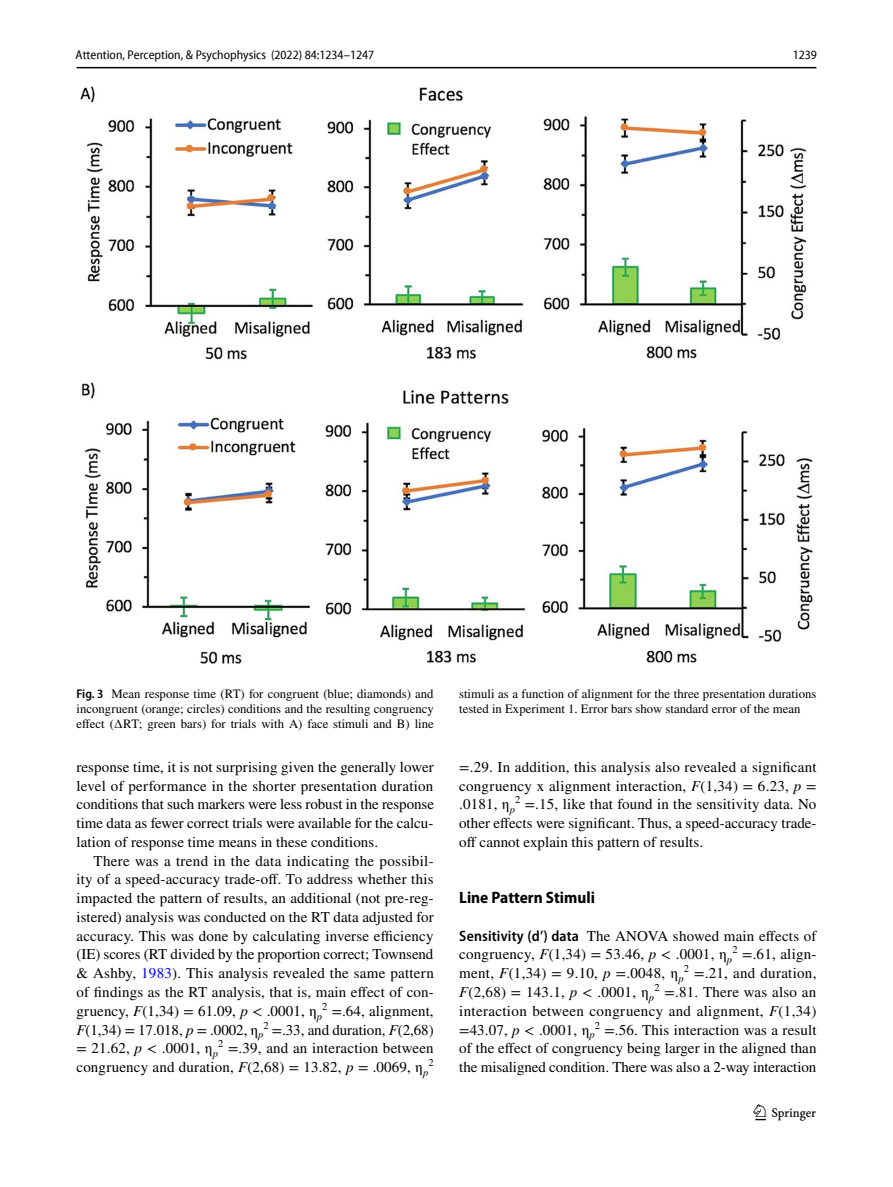
<style>
.page{position:relative;width:893px;height:1187px;background:#fff}
.page>*{position:absolute;margin:0;border:0;box-sizing:border-box;transform-origin:0 0}
.t1{font:22.5px "Springnew Regular 3";color:#000}
.t2{font:700 semi-condensed 16.5px "Myriad Pro";color:#000}
.t3{font:15px/18.8px "STIX";letter-spacing:.005em;color:#000;text-align:justify}
.t4{font:12.75px/15px "STIX";color:#000;text-align:justify}
.t5{font:semi-condensed 12.75px "Myriad Pro Unic";color:#000}
.t6{font:10.5px "STIX";color:#000}
.s1{font-family:"Myriad Pro";font-weight:600;font-stretch:semi-condensed}
.s2{color:#00f}
.s3{font-style:italic}
</style>
<div class="page">
<hr style="left:77px;top:67px;width:739px;height:1px;background:#000">
<img style="left:81px;top:87px;width:731px;height:576px">
<p class="t5" style="left:76px;top:50px;width:300px">Attention, Perception, &amp; Psychophysics (2022) 84:1234–1247</p>
<p class="t5" style="left:793px;top:50px;width:26px">1239</p>
<p class="t4" style="left:77px;top:687px;width:359px"><span class="s1">Fig. 3</span> Mean response time (RT) for congruent (blue; diamonds) and incongruent (orange; circles) conditions and the resulting congruency effect (∆RT; green bars) for trials with A) face stimuli and B) line</p>
<p class="t4" style="left:459px;top:687px;width:359px">stimuli as a function of alignment for the three presentation durations tested in Experiment 1. Error bars show standard error of the mean</p>
<p class="t3" style="left:77px;top:758px;width:359px">response time, it is not surprising given the generally lower level of performance in the shorter presentation duration conditions that such markers were less robust in the response time data as fewer correct trials were available for the calcu&shy;lation of response time means in these conditions.</p>
<p class="t3" style="left:77px;top:852px;width:359px;text-indent:17px">There was a trend in the data indicating the possibil&shy;ity of a speed-accuracy trade-off. To address whether this impacted the pattern of results, an additional (not pre-reg&shy;istered) analysis was conducted on the RT data adjusted for accuracy. This was done by calculating inverse efficiency (IE) scores (RT divided by the proportion correct; Townsend &amp; Ashby, <span class="s2">1983</span>). This analysis revealed the same pattern of findings as the RT analysis, that is, main effect of con&shy;gruency, <span class="s3">F</span>(1,34) = 61.09, <span class="s3">p</span> &lt; .0001, η<sub>p</sub><sup>2</sup> =.64, alignment, <span class="s3">F</span>(1,34) = 17.018, <span class="s3">p</span> = .0002, η<sub>p</sub><sup>2</sup> =.33, and duration, <span class="s3">F</span>(2,68) = 21.62, <span class="s3">p</span> &lt; .0001, η<sub>p</sub><sup>2</sup> =.39, and an interaction between congruency and duration, <span class="s3">F</span>(2,68) = 13.82, <span class="s3">p</span> = .0069, η<sub>p</sub></p>
<p class="t6" style="left:428px;top:1055px;width:7px">2</p>
<p class="t3" style="left:459px;top:758px;width:359px">=.29. In addition, this analysis also revealed a significant congruency x alignment interaction, <span class="s3">F</span>(1,34) = 6.23, <span class="s3">p</span> = .0181, η<sub>p</sub><sup>2</sup> =.15, like that found in the sensitivity data. No other effects were significant. Thus, a speed-accuracy trade&shy;off cannot explain this pattern of results.</p>
<p class="t2" style="left:459px;top:888px;width:137px">Line Pattern Stimuli</p>
<p class="t3" style="left:459px;top:927px;width:359px"><span class="s1">Sensitivity (d’) data</span> The ANOVA showed main effects of congruency, <span class="s3">F</span>(1,34) = 53.46, <span class="s3">p</span> &lt; .0001, η<sub>p</sub><sup>2</sup> =.61, align&shy;ment, <span class="s3">F</span>(1,34) = 9.10, <span class="s3">p</span> =.0048, η<sub>p</sub><sup>2</sup> =.21, and duration, <span class="s3">F</span>(2,68) = 143.1, <span class="s3">p</span> &lt; .0001, η<sub>p</sub><sup>2</sup> =.81. There was also an interaction between congruency and alignment, <span class="s3">F</span>(1,34) =43.07, <span class="s3">p</span> &lt; .0001, η<sub>p</sub><sup>2</sup> =.56. This interaction was a result of the effect of congruency being larger in the aligned than the misaligned condition. There was also a 2-way interaction</p>
<h1 class="t1" style="left:755px;top:1104px;width:62px">1 3</h1>
</div>
